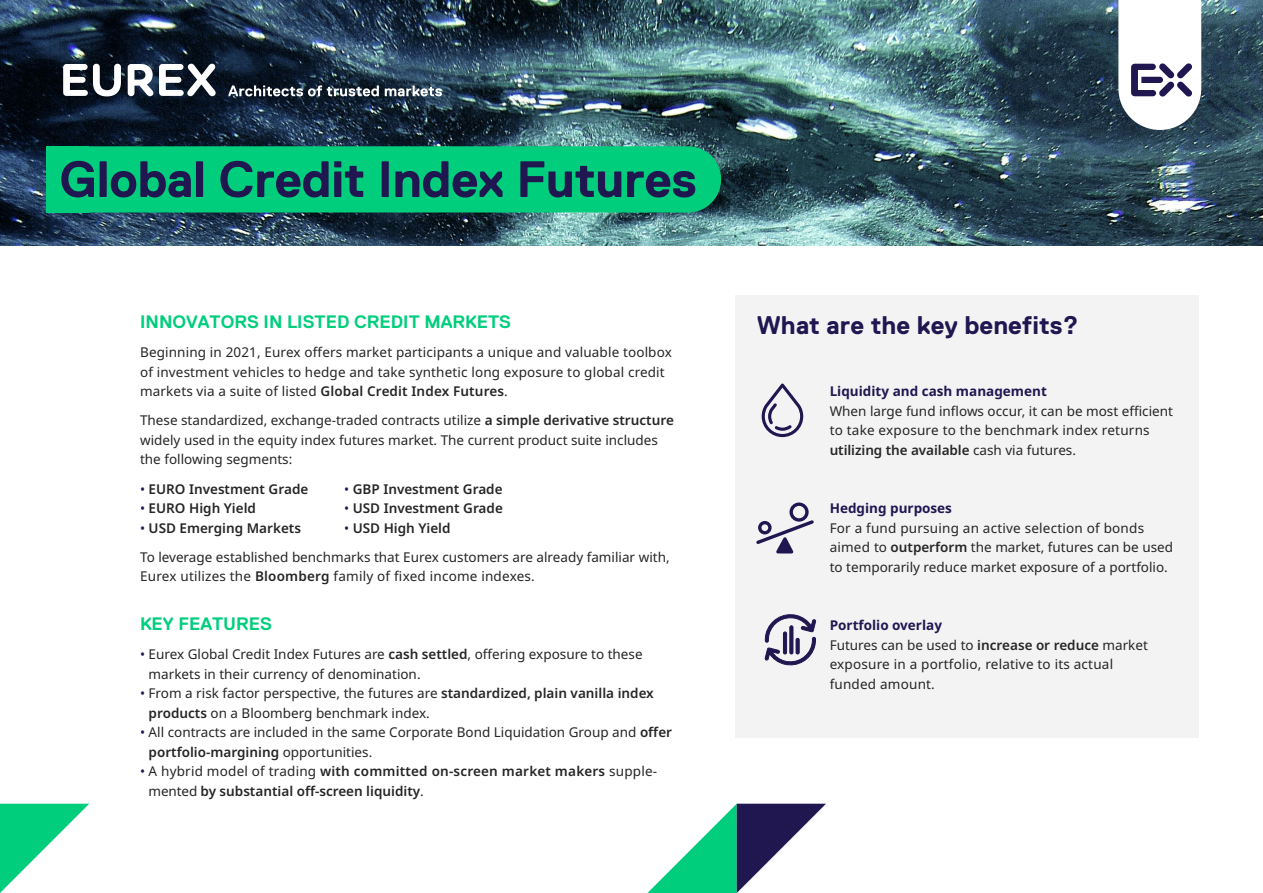
<style>
.page{position:relative;width:1263px;height:893px;background:#fff}
.page>*{position:absolute;margin:0;border:0;box-sizing:border-box;transform-origin:0 0}
.t1{font:700 51px "Replica";letter-spacing:-.01em;color:#201751}
.t2{font:700 25.5px "Replica";color:#201751}
.t3{font:700 18px "Replica";color:#00ce7d}
.t4{font:13.5px/19.5px "Noto Sans";color:#272526}
.t5{font:600 13.5px/19.5px "Noto Sans";color:#272526}
.t6{font:700 13.5px "Noto Sans";color:#201751}
.s1{font-weight:600}
.s2{font-weight:400;color:#201751}
.s3{color:#201751}
.s4{font-weight:400}
.s5{font-weight:700;color:#201751}
</style>
<div class="page">
<div style="left:736px;top:295px;width:463px;height:442px;background:#f3f3f3"></div>
<svg style="left:762px;top:384px;width:41px;height:53px"></svg>
<svg style="left:756px;top:502px;width:58px;height:51px"></svg>
<svg style="left:765px;top:614px;width:51px;height:52px"></svg>
<img style="left:0;top:0;width:1263px;height:246px">
<div style="left:46px;top:146px;width:675px;height:66px;background:#00ce7d;border-radius:33px"></div>
<div style="left:46px;top:146px;width:43px;height:66px;background:#00ce7d"></div>
<svg style="left:63px;top:64px;width:153px;height:32px"></svg>
<svg style="left:228px;top:85px;width:151px;height:11px"></svg>
<svg style="left:385px;top:85px;width:57px;height:11px"></svg>
<svg style="left:1118px;top:0;width:83px;height:130px"></svg>
<svg style="left:647px;top:804px;width:179px;height:89px"></svg>
<svg style="left:0;top:804px;width:89px;height:89px"></svg>
<h1 class="t1" style="left:59px;top:151px;width:639px">Global Credit Index Futures</h1>
<h3 class="t3" style="left:140px;top:312px;width:372px">INNOVATORS IN LISTED CREDIT MARKETS</h3>
<h2 class="t2" style="left:757px;top:311px;width:324px">What are the key benefits?</h2>
<p class="t4" style="left:140px;top:343px;width:533px">Beginning in 2021, Eurex offers market participants a unique and valuable toolbox of investment vehicles to hedge and take synthetic long exposure to global credit markets via a suite of listed <span class="s1">Global Credit Index Futures</span>.</p>
<p class="t4" style="left:140px;top:411px;width:535px">These standardized, exchange-traded contracts utilize <span class="s1">a simple derivative structure </span>widely used in the equity index futures market. The current product suite includes the following segments:</p>
<p class="t5" style="left:140px;top:479px;width:170px"><span class="s2">•</span> EURO Investment Grade</p>
<p class="t5" style="left:140px;top:499px;width:117px"><span class="s2">•</span> EURO High Yield</p>
<p class="t4" style="left:140px;top:513px;width:531px;line-height:29.2px"><span class="s3">•</span> <span class="s1">USD Emerging Markets<br></span>To leverage established benchmarks that Eurex customers are already familiar with,</p>
<p class="t4" style="left:140px;top:567px;width:396px">Eurex utilizes the <span class="s1">Bloomberg</span> family of fixed income indexes.</p>
<h3 class="t3" style="left:140px;top:614px;width:133px">KEY FEATURES</h3>
<p class="t4" style="left:149px;top:645px;width:495px;text-indent:-9px"><span class="s3">•</span> Eurex Global Credit Index Futures are <span class="s1">cash settled</span>, offering exposure to these markets in their currency of denomination.</p>
<p class="t4" style="left:149px;top:684px;width:507px;text-indent:-9px"><span class="s3">•</span> From a risk factor perspective, the futures are <span class="s1">standardized, plain vanilla index products</span> on a Bloomberg benchmark index.</p>
<p class="t4" style="left:149px;top:723px;width:525px;text-indent:-9px"><span class="s3">•</span> All contracts are included in the same Corporate Bond Liquidation Group and <span class="s1">offer portfolio-margining</span> opportunities.</p>
<p class="t5" style="left:149px;top:762px;width:510px;text-indent:-9px"><span class="s2">•</span> <span class="s4">A hybrid model of trading</span> with committed on-screen market makers <span class="s4">supple&shy;mented</span> by substantial off-screen liquidity<span class="s4">.</span></p>
<p class="t6" style="left:830px;top:382px;width:219px">Liquidity and cash management</p>
<p class="t4" style="left:830px;top:401px;width:345px">When large fund inflows occur, it can be most efficient to take exposure to the benchmark index returns <span class="s1">utilizing the available</span> cash via futures.</p>
<p class="t5" style="left:344px;top:479px;width:160px"><span class="s2">•</span> GBP Investment Grade</p>
<p class="t5" style="left:344px;top:499px;width:160px"><span class="s2">•</span> USD Investment Grade</p>
<p class="t5" style="left:344px;top:518px;width:108px"><span class="s2">•</span> USD High Yield</p>
<p class="t6" style="left:830px;top:499px;width:124px">Hedging purposes</p>
<p class="t4" style="left:830px;top:518px;width:345px">For a fund pursuing an active selection of bonds aimed to <span class="s1">outperform</span> the market, futures can be used to temporarily reduce market exposure of a portfolio.</p>
<p class="t4" style="left:830px;top:616px;width:320px"><span class="s5">Portfolio overlay<br></span>Futures can be used to <span class="s1">increase or reduce</span> market exposure in a portfolio, relative to its actual funded amount.</p>
</div>
